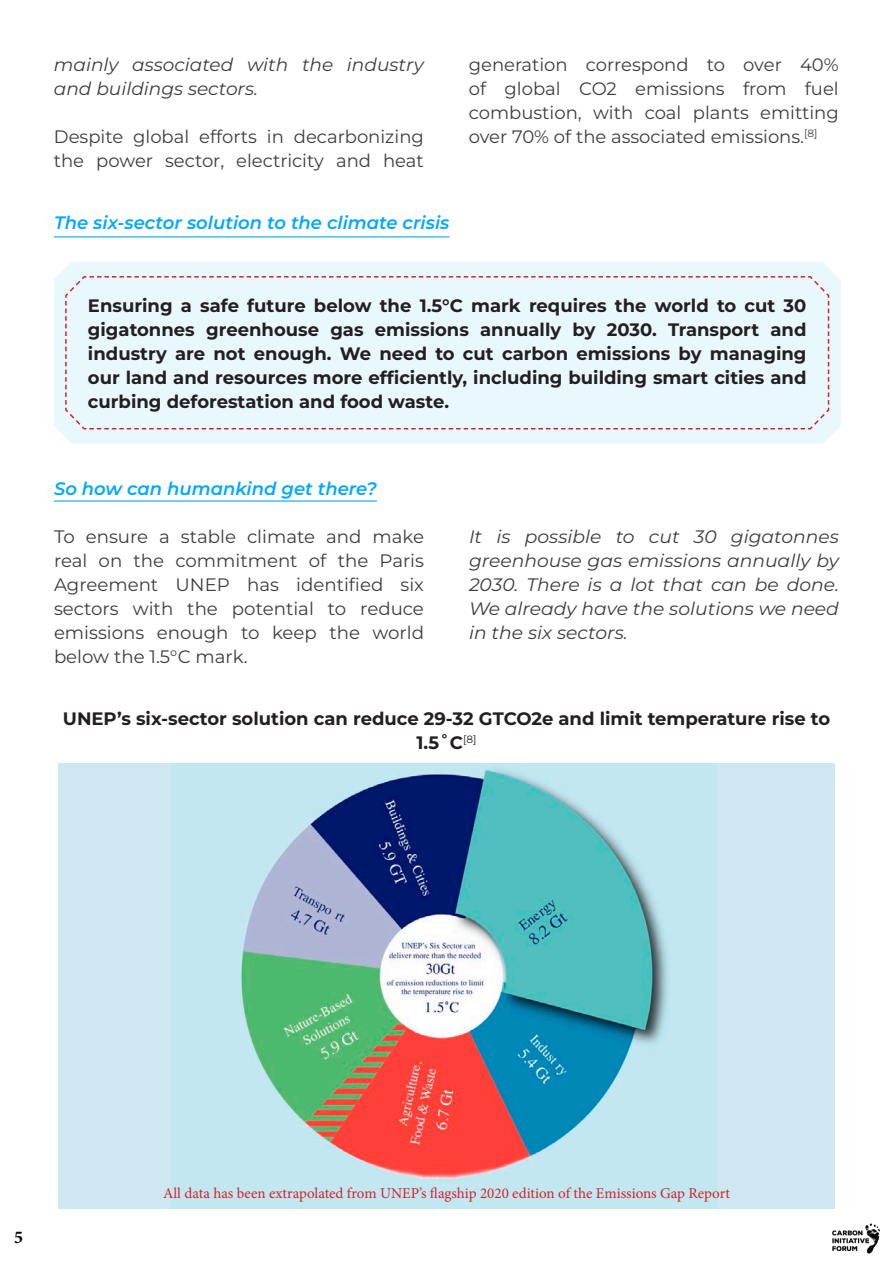
<style>
.page{position:relative;width:893px;height:1263px;background:#fff}
.page>*{position:absolute;margin:0;border:0;box-sizing:border-box;transform-origin:0 0}
.t1{font:18px/24px "Montserrat";color:#3e3e3f;text-align:justify}
.t2{font:700 18px/24px "Montserrat";color:#231f20;text-align:justify}
.t3{font:italic 18px/24px "Montserrat";color:#3e3e3f;text-align:justify;scale:1.04 1}
.t4{font:italic 100 18px "Montserrat";color:#00a9ff}
.t5{font:italic 18px/24px "Montserrat";color:#3e3e3f}
.t6{font:700 18px "Minion Pro";color:#000}
.t7{font:15px "Minion Pro";color:#d1232a}
</style>
<div class="page">
<img style="left:832px;top:1223px;width:48px;height:31px">
<hr style="left:54px;top:236px;width:395px;height:1px;background:#00a9ff">
<hr style="left:54px;top:500px;width:323px;height:2px;background:#00a9ff">
<div style="left:54px;top:262px;width:787px;height:182px;background:#e9f8fd"></div>
<div style="left:64px;top:275px;width:766px;height:155px;background:#e9f8fd"></div>
<div style="left:58px;top:764px;width:777px;height:445px;background:#cee8f2"></div>
<img style="left:170px;top:764px;width:548px;height:445px">
<p class="t5" style="left:54px;top:53px;width:371px">mainly associated with the industry and buildings sectors.</p>
<p class="t1" style="left:54px;top:125px;width:371px">Despite global efforts in decarbonizing the power sector, electricity and heat</p>
<p class="t4" style="left:54px;top:211px;width:397px">The six-sector solution to the climate crisis</p>
<p class="t1" style="left:469px;top:53px;width:371px">generation correspond to over 40% of global CO2 emissions from fuel combustion, with coal plants emitting over 70% of the associated emissions.<sup>[8]</sup></p>
<p class="t2" style="left:88px;top:293px;width:720px">Ensuring a safe future below the 1.5°C mark requires the world to cut 30 gigatonnes greenhouse gas emissions annually by 2030. Transport and industry are not enough. We need to cut carbon emissions by managing our land and resources more efficiently, including building smart cities and curbing deforestation and food waste.</p>
<p class="t4" style="left:54px;top:476px;width:325px">So how can humankind get there?</p>
<p class="t1" style="left:54px;top:524px;width:371px">To ensure a stable climate and make real on the commitment of the Paris Agreement UNEP has identified six sectors with the potential to reduce emissions enough to keep the world below the 1.5°C mark.</p>
<p class="t3" style="left:469px;top:524px;width:357px">It is possible to cut 30 gigatonnes greenhouse gas emissions annually by 2030. There is a lot that can be done.<br>We already have the solutions we need in the six sectors.</p>
<p class="t2" style="left:63px;top:706px;width:769px;text-align:center">UNEP’s six-sector solution can reduce 29-32 GTCO2e and limit temperature rise to<br>1.5˚C<sup>[8]</sup></p>
<p class="t6" style="left:14px;top:1224px;width:10px">5</p>
<p class="t7" style="left:163px;top:1183px;width:568px">All data has been extrapolated from UNEP’s flagship 2020 edition of the Emissions Gap Report</p>
</div>
